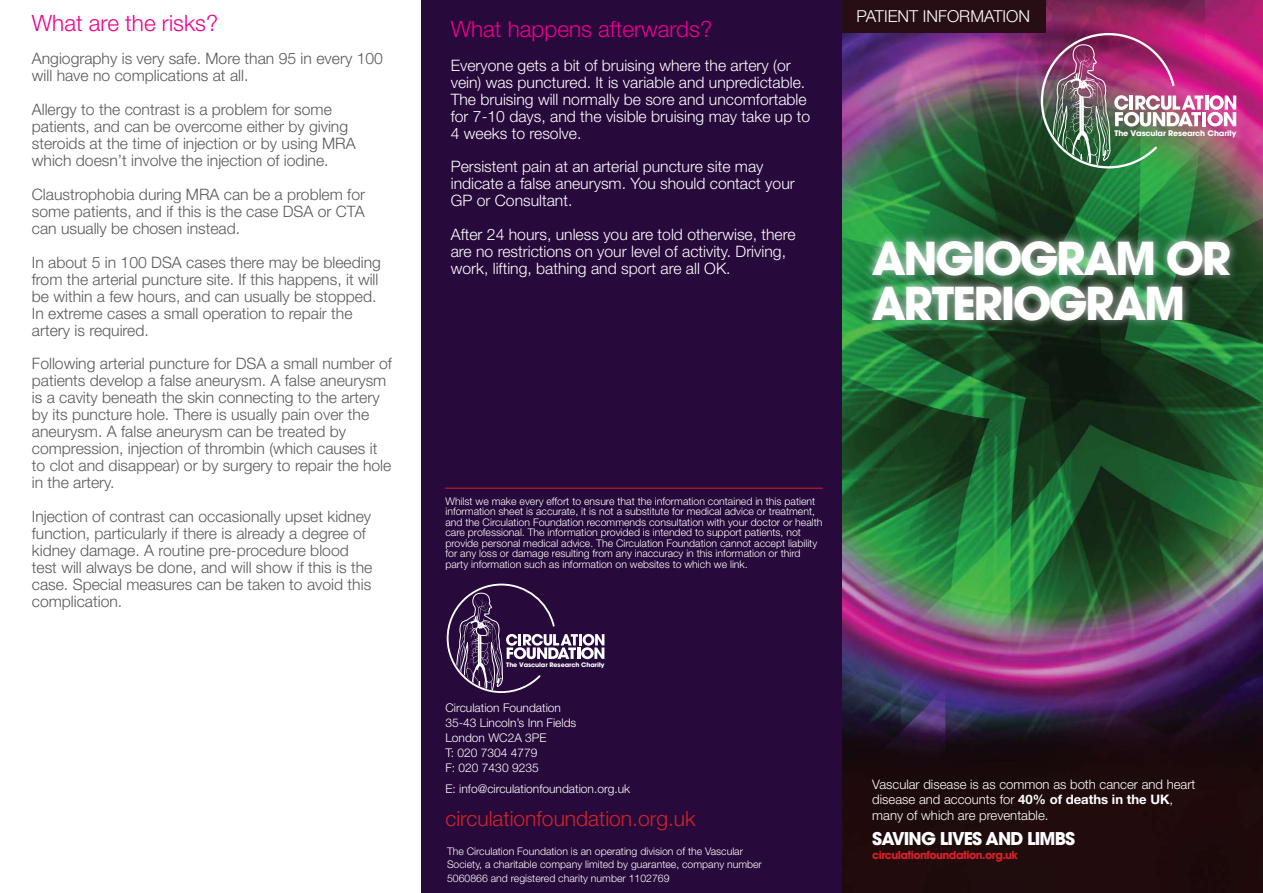
<style>
.page{position:relative;width:1263px;height:893px;background:#fff}
.page>*{position:absolute;margin:0;border:0;box-sizing:border-box;transform-origin:0 0}
.t1{font:700 45px/45px "Avant Garde";letter-spacing:-.05em;color:#fff}
.t2{font:300 22.5px "Helvetica Neue";color:#ec008c}
.t3{font:300 21px "Helvetica Neue";color:#d2232a}
.t4{font:700 17.55px "Avant Garde";letter-spacing:-.05em;color:#fff}
.t5{font:300 16.5px "Helvetica Neue";color:#fff}
.t6{font:300 15.75px/17px "Helvetica Neue";color:#58595b}
.t7{font:300 15.75px/17px "Helvetica Neue";color:#fff}
.t8{font:300 13.2px/15.8px "Helvetica Neue";color:#fff}
.t9{font:300 12px/15px "Helvetica Neue";color:#fff}
.t10{font:700 10.95px "Avant Garde";letter-spacing:-.05em;color:#db1f26}
.t11{font:300 10.5px/10.5px "Helvetica Neue";color:#fff}
.t12{font:700 7.65px "Avant Garde";letter-spacing:-.02em;color:#fff;scale:1.04 1}
.t13{font:700 6.15px "Avant Garde";letter-spacing:-.02em;color:#fff;scale:1.04 1}
.s1{font-weight:700}
</style>
<div class="page">
<img style="left:842px;top:0;width:421px;height:893px">
<img style="left:1040px;top:32px;width:196px;height:138px">
<div style="left:842px;top:0;width:203px;height:33px;background:#270e15"></div>
<div style="left:862px;top:231px;width:376px;height:98px;background:#fff;opacity:.75"></div>
<div style="left:421px;top:0;width:421px;height:893px;background:#27093b"></div>
<svg style="left:446px;top:583px;width:158px;height:110px"></svg>
<hr style="left:445px;top:488px;width:378px;height:1px;background:#d2232a">
<h2 class="t2" style="left:32px;top:9px;width:188px">What are the risks?</h2>
<p class="t6" style="left:32px;top:50px;width:353px">Angiography is very safe. More than 95 in every 100 will have no complications at all.</p>
<p class="t6" style="left:32px;top:101px;width:325px">Allergy to the contrast is a problem for some patients, and can be overcome either by giving steroids at the time of injection or by using MRA which doesn’t involve the injection of iodine.</p>
<p class="t6" style="left:32px;top:186px;width:335px;text-align:justify">Claustrophobia during MRA can be a problem for some patients, and if this is the case DSA or CTA can usually be chosen instead.</p>
<p class="t6" style="left:32px;top:253px;width:350px">In about 5 in 100 DSA cases there may be bleeding from the arterial puncture site. If this happens, it will be within a few hours, and can usually be stopped.<br>In extreme cases a small operation to repair the artery is required.</p>
<p class="t6" style="left:32px;top:355px;width:362px">Following arterial puncture for DSA a small number of patients develop a false aneurysm. A false aneurysm is a cavity beneath the skin connecting to the artery by its puncture hole. There is usually pain over the aneurysm. A false aneurysm can be treated by compression, injection of thrombin (which causes it to clot and disappear) or by surgery to repair the hole in the artery.</p>
<p class="t6" style="left:32px;top:508px;width:342px">Injection of contrast can occasionally upset kidney function, particularly if there is already a degree of kidney damage. A routine pre-procedure blood test will always be done, and will show if this is the case. Special measures can be taken to avoid this complication.</p>
<h2 class="t2" style="left:451px;top:15px;width:263px">What happens afterwards?</h2>
<p class="t7" style="left:451px;top:56px;width:361px">Everyone gets a bit of bruising where the artery (or vein) was punctured. It is variable and unpredictable.<br>The bruising will normally be sore and uncomfortable for 7-10 days, and the visible bruising may take up to 4 weeks to resolve.</p>
<p class="t7" style="left:451px;top:158px;width:345px">Persistent pain at an arterial puncture site may indicate a false aneurysm. You should contact your<br>GP or Consultant.</p>
<p class="t7" style="left:451px;top:226px;width:346px">After 24 hours, unless you are told otherwise, there are no restrictions on your level of activity. Driving, work, lifting, bathing and sport are all OK.</p>
<p class="t5" style="left:856px;top:6px;width:175px">PATIENT INFORMATION</p>
<p class="t12" style="left:1114px;top:129px;width:119px">The Vascular Research Charity</p>
<h1 class="t1" style="left:872px;top:235px;width:361px">ANGIOGRAM OR<br>ARTERIOGRAM</h1>
<p class="t11" style="left:445px;top:495px;width:378px">Whilst we make every effort to ensure that the information contained in this patient information sheet is accurate, it is not a substitute for medical advice or treatment, and the Circulation Foundation recommends consultation with your doctor or health care professional. The information provided is intended to support patients, not provide personal medical advice. The Circulation Foundation cannot accept liability for any loss or damage resulting from any inaccuracy in this information or third party information such as information on websites to which we link.</p>
<p class="t13" style="left:506px;top:661px;width:96px">The Vascular Research Charity</p>
<p class="t9" style="left:445px;top:700px;width:132px">Circulation Foundation<br>35-43 Lincoln’s Inn Fields<br>London WC2A 3PE<br>T: 020 7304 4779<br>F: 020 7430 9235</p>
<p class="t9" style="left:445px;top:781px;width:186px">E: info@circulationfoundation.org.uk</p>
<h3 class="t3" style="left:445px;top:806px;width:252px">circulationfoundation.org.uk</h3>
<p class="t11" style="left:447px;top:844px;width:316px;line-height:13.5px">The Circulation Foundation is an operating division of the Vascular<br>Society, a charitable company limited by guarantee, company number<br>5060866 and registered charity number 1102769</p>
<p class="t8" style="left:872px;top:776px;width:325px">Vascular disease is as common as both cancer and heart disease and accounts for <span class="s1">40% of deaths in the UK</span>, many of which are preventable.</p>
<p class="t4" style="left:872px;top:828px;width:204px">SAVING LIVES AND LIMBS</p>
<p class="t10" style="left:872px;top:848px;width:147px">circulationfoundation.org.uk</p>
</div>
